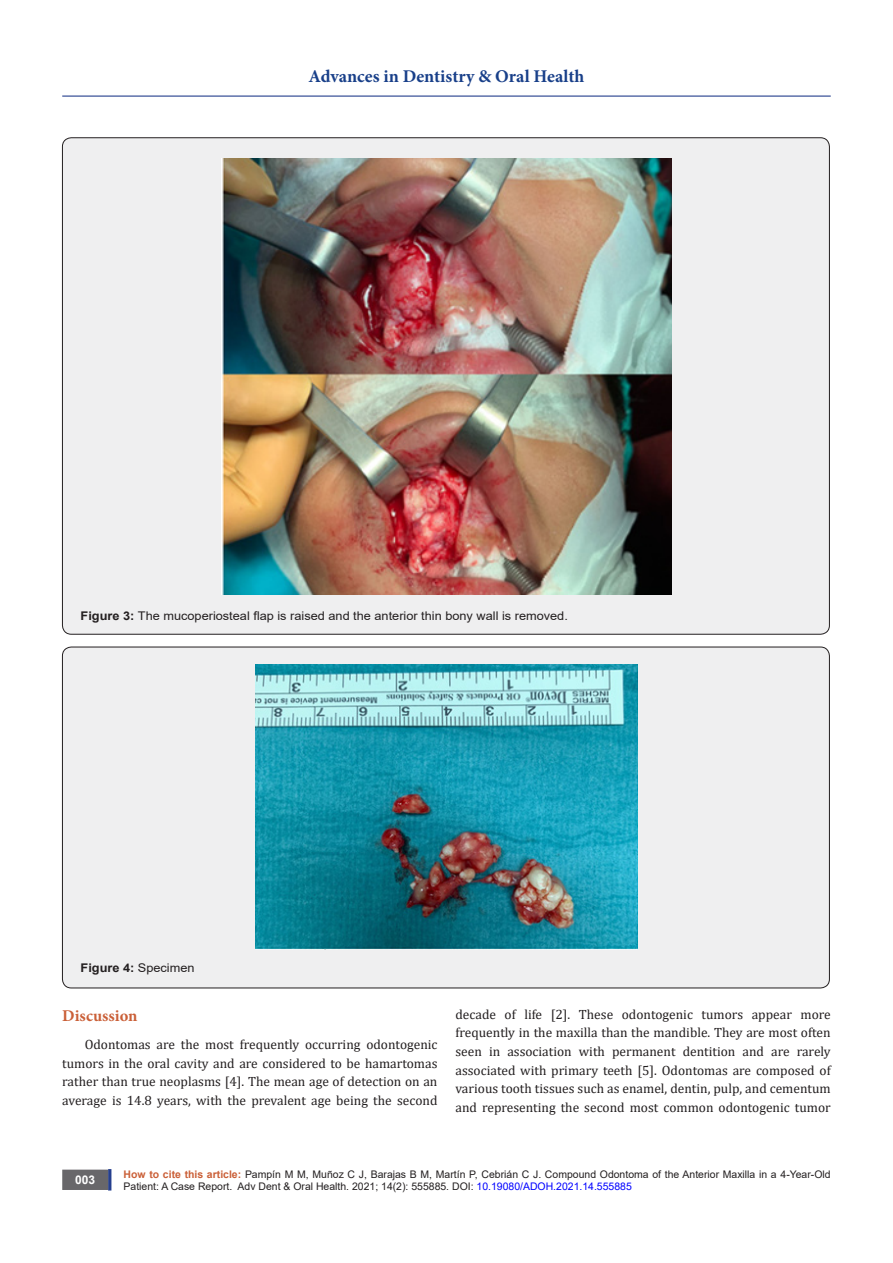
<style>
.page{position:relative;width:893px;height:1263px;background:#fff}
.page>*{position:absolute;margin:0;border:0;box-sizing:border-box;transform-origin:0 0}
.t1{font:700 18px "Minion Pro";color:#183f89}
.t2{font:700 16.5px "Minion Pro";color:#ca5f37}
.t3{font:13.5px/18.8px "Cambria";color:#231f20;text-align:justify}
.t4{font:12px "Arial";color:#231f20;scale:1.07 1}
.t5{font:700 12px "Arial";color:#231f20;scale:1.07 1}
.t6{font:700 12px "Arial";color:#fff}
.t7{font:10.5px/12.6px "Arial";color:#231f20}
.s1{font-weight:700}
.s2{font-weight:400}
.s3{font-weight:700;color:#ca5f37}
.s4{color:#00f}
</style>
<div class="page">
<div style="left:108px;top:1169px;width:3px;height:21px;background:#253f8e;border:2px solid #253f8e"></div>
<hr style="left:62px;top:96px;width:769px;height:1px;background:#253f8e">
<div style="left:63px;top:1170px;width:44px;height:19px;background:#68676a"></div>
<div style="left:62px;top:1169px;width:46px;height:21px;border:2px solid #68676a"></div>
<div style="left:62px;top:138px;width:767px;height:496px;background:#efeff0;border-radius:9px"></div>
<img style="left:222px;top:159px;width:449px;height:435px">
<div style="left:62px;top:647px;width:767px;height:341px;background:#efeff0;border-radius:9px"></div>
<img style="left:256px;top:665px;width:381px;height:284px">
<h1 class="t1" style="left:308px;top:63px;width:277px">Advances in Dentistry &amp; Oral Health</h1>
<p class="t4" style="left:81px;top:608px;width:457px"><span class="s1">Figure 3:</span> The mucoperiosteal flap is raised and the anterior thin bony wall is removed.</p>
<p class="t5" style="left:81px;top:959px;width:108px">Figure 4: <span class="s2">Specimen</span></p>
<p class="t2" style="left:62px;top:1004px;width:77px">Discussion</p>
<p class="t3" style="left:62px;top:1035px;width:377px;text-indent:22px">Odontomas are the most frequently occurring odontogenic tumors in the oral cavity and are considered to be hamartomas rather than true neoplasms [4]. The mean age of detection on an average is 14.8 years, with the prevalent age being the second</p>
<p class="t3" style="left:455px;top:1004px;width:377px">decade of life [2]. These odontogenic tumors appear more frequently in the maxilla than the mandible. They are most often seen in association with permanent dentition and are rarely associated with primary teeth [5]. Odontomas are composed of various tooth tissues such as enamel, dentin, pulp, and cementum and representing the second most common odontogenic tumor</p>
<p class="t6" style="left:75px;top:1171px;width:22px">003</p>
<p class="t7" style="left:124px;top:1168px;width:709px"><span class="s3">How to cite this article:</span> Pampín M M, Muñoz C J, Barajas B M, Martín P, Cebrián C J. Compound Odontoma of the Anterior Maxilla in a 4-Year-Old<br>Patient: A Case Report. Adv Dent &amp; Oral Health. 2021; 14(2): 555885. DOI: <span class="s4">10.19080/ADOH.2021.14.555885</span></p>
</div>
